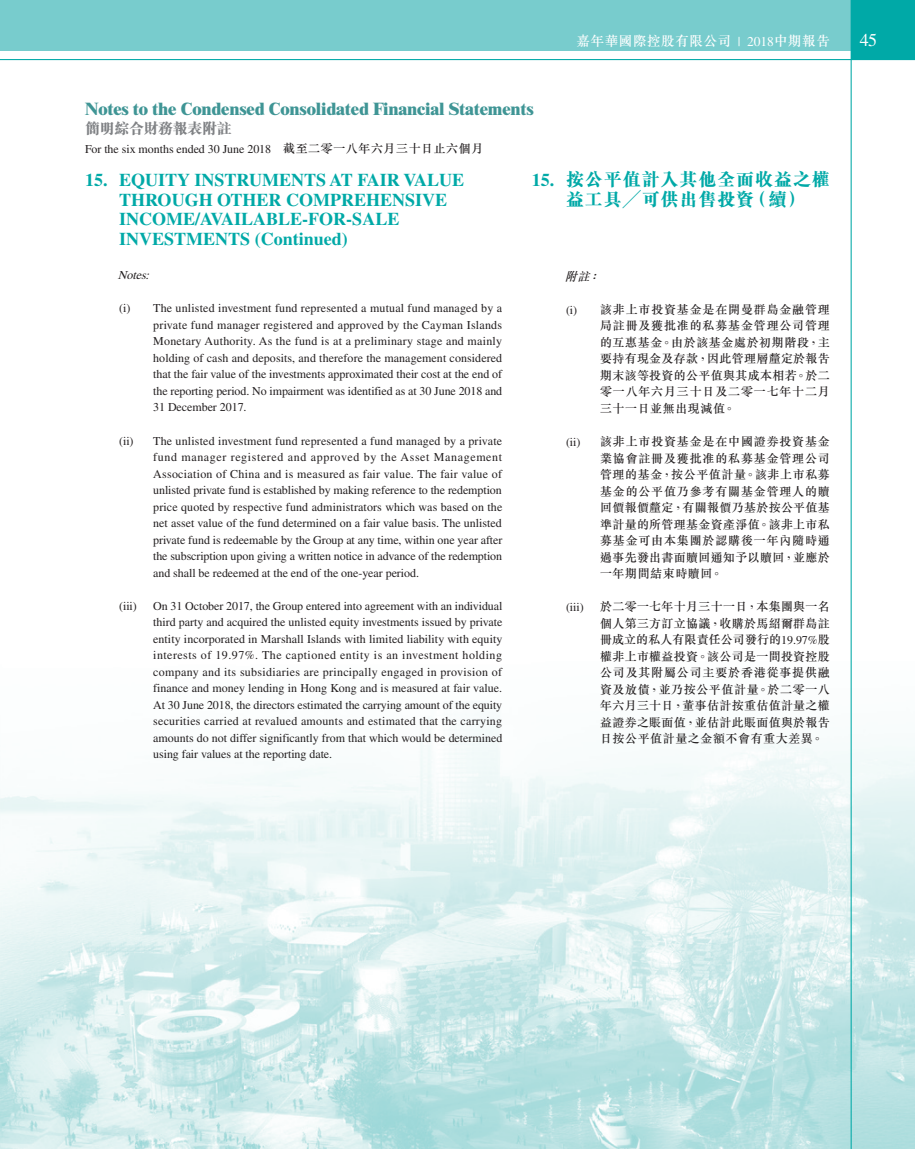
<style>
.page{position:relative;width:915px;height:1149px;background:#fff}
.page>*{position:absolute;margin:0;border:0;box-sizing:border-box;transform-origin:0 0}
.Heading_1{font:700 18px/19.5px "Times LT Std";color:#00a9a7}
.C_Heading_1{font:800 18px/19.5px "M Sung HK";letter-spacing:.05em;color:#00a9a7;text-align:center}
.t1{font:18px "Times LT Std";color:#fff}
.t2{font:800 17.25px "Times LT Std";letter-spacing:-.01em;color:#3f9595}
.t3{font:800 15px "M Sung HK";letter-spacing:-.025em;color:#808285}
.t4{font:500 13.5px "M Sung HK";letter-spacing:.045em;color:#fff}
.Notes{font:12px/16.5px "Times LT Std";letter-spacing:-.005em;color:#231f20;text-align:justify}
.C_Notes{font:500 12px/16.5px "M Sung HK";letter-spacing:.045em;color:#231f20;text-align:justify}
.C_Notes-2{font:12px "Times LT Std";color:#231f20}
.Notes-2{font:italic 12px "Times LT Std";color:#231f20}
.C_Notes-3{font:italic 500 12px "M Sung HK";color:#231f20}
.s1{font-family:"Times LT Std";font-weight:400}
.s2{font-family:"M Sung HK";font-weight:500}
.s3{font-family:"Times LT Std";font-weight:700}
</style>
<div class="page">
<img style="left:0;top:60px;width:914px;height:1088px">
<div style="left:0;top:0;width:850px;height:51px;background:#78cccd"></div>
<div style="left:850px;top:0;width:64px;height:60px;background:#00a9a7"></div>
<hr style="left:850px;top:0;width:1px;height:1148px;background:#00a9a7">
<hr style="left:0;top:59px;width:914px;height:1px;background:#00a9a7">
<p class="t4" style="left:576px;top:31px;width:255px">嘉年華國際控股有限公司 <span class="s1">| 2018</span>中期報告</p>
<h1 class="t1" style="left:859px;top:30px;width:19px">45</h1>
<h2 class="t2" style="left:85px;top:99px;width:450px">Notes to the Condensed Consolidated Financial Statements</h2>
<p class="t3" style="left:85px;top:120px;width:148px">簡明綜合財務報表附註</p>
<p class="Notes" style="left:85px;top:140px;width:399px">For the six months ended 30 June 2018 <span class="s2">截至二零一八年六月三十日止六個月</span></p>
<p class="C_Heading_1" style="left:531px;top:170px;width:299px"><span class="s3">15.</span> 按公平值計入其他全面收益之權益工具╱可供出售投資（續）</p>
<p class="Heading_1" style="left:119px;top:170px;width:346px;text-indent:-34px">15. EQUITY INSTRUMENTS AT FAIR VALUE<br>THROUGH OTHER COMPREHENSIVE<br>INCOME/AVAILABLE-FOR-SALE<br>INVESTMENTS (Continued)</p>
<p class="Notes-2" style="left:118px;top:268px;width:36px">Notes:</p>
<p class="Notes" style="left:153px;top:300px;width:350px;text-indent:-34px">(i) The unlisted investment fund represented a mutual fund managed by a private fund manager registered and approved by the Cayman Islands Monetary Authority. As the fund is at a preliminary stage and mainly holding of cash and deposits, and therefore the management considered that the fair value of the investments approximated their cost at the end of the reporting period. No impairment was identified as at 30 June 2018 and 31 December 2017.</p>
<p class="Notes" style="left:119px;top:432px;width:16px">(ii)</p>
<p class="Notes" style="left:153px;top:432px;width:350px">The unlisted investment fund represented a fund managed by a private fund manager registered and approved by the Asset Management Association of China and is measured as fair value. The fair value of unlisted private fund is established by making reference to the redemption price quoted by respective fund administrators which was based on the net asset value of the fund determined on a fair value basis. The unlisted private fund is redeemable by the Group at any time, within one year after the subscription upon giving a written notice in advance of the redemption and shall be redeemed at the end of the one-year period.</p>
<p class="Notes" style="left:119px;top:597px;width:19px">(iii)</p>
<p class="Notes" style="left:153px;top:597px;width:350px">On 31 October 2017, the Group entered into agreement with an individual third party and acquired the unlisted equity investments issued by private entity incorporated in Marshall Islands with limited liability with equity interests of 19.97%. The captioned entity is an investment holding company and its subsidiaries are principally engaged in provision of finance and money lending in Hong Kong and is measured at fair value.<br>At 30 June 2018, the directors estimated the carrying amount of the equity securities carried at revalued amounts and estimated that the carrying amounts do not differ significantly from that which would be determined using fair values at the reporting date.</p>
<p class="C_Notes-3" style="left:564px;top:268px;width:41px">附註：</p>
<p class="C_Notes" style="left:600px;top:300px;width:231px;text-indent:-34px"><span class="s1">(i)</span> 該非上市投資基金是在開曼群島金融管理局註冊及獲批准的私募基金管理公司管理的互惠基金。由於該基金處於初期階段，主要持有現金及存款，因此管理層釐定於報告期末該等投資的公平值與其成本相若。於二零一八年六月三十日及二零一七年十二月三十一日並無出現減值。</p>
<p class="C_Notes-2" style="left:566px;top:435px;width:16px">(ii)</p>
<p class="C_Notes" style="left:600px;top:432px;width:231px">該非上市投資基金是在中國證券投資基金業協會註冊及獲批准的私募基金管理公司管理的基金，按公平值計量。該非上市私募基金的公平值乃參考有關基金管理人的贖回價報價釐定，有關報價乃基於按公平值基準計量的所管理基金資產淨值。該非上市私募基金可由本集團於認購後一年內隨時通過事先發出書面贖回通知予以贖回，並應於一年期間結束時贖回。</p>
<p class="C_Notes-2" style="left:566px;top:600px;width:19px">(iii)</p>
<p class="C_Notes" style="left:600px;top:597px;width:231px">於二零一七年十月三十一日，本集團與一名個人第三方訂立協議，收購於馬紹爾群島註冊成立的私人有限責任公司發行的<span class="s1">19.97%</span>股權非上市權益投資。該公司是一間投資控股公司及其附屬公司主要於香港從事提供融資及放債，並乃按公平值計量。於二零一八年六月三十日，董事估計按重估值計量之權益證券之賬面值，並估計此賬面值與於報告日按公平值計量之金額不會有重大差異。</p>
</div>
